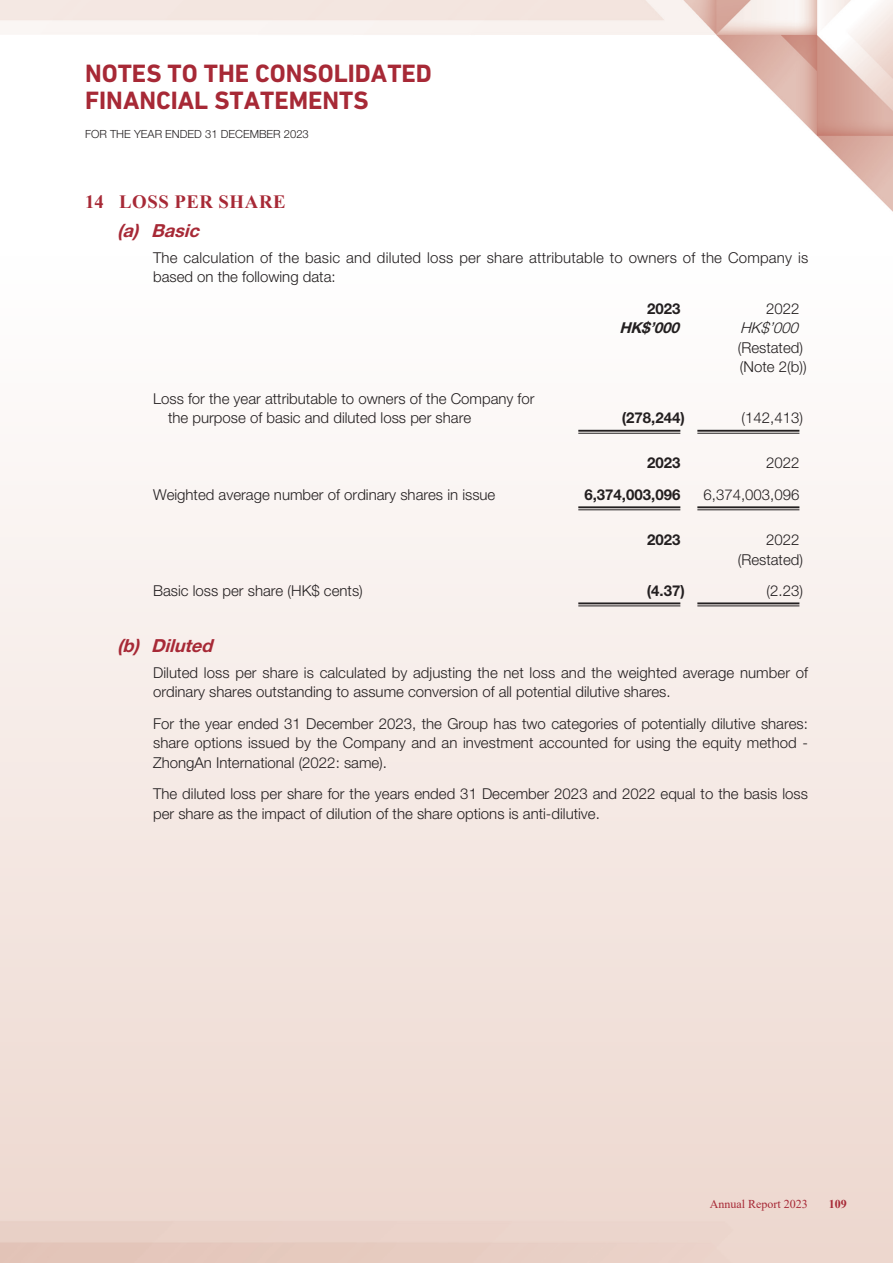
<style>
.page{position:relative;width:893px;height:1263px;background:#fff}
.page>*{position:absolute;margin:0;border:0;box-sizing:border-box;transform-origin:0 0}
.t1{font:700 25.5px/27px "DIN Next LT Pro";color:#a72936}
._3__標題{font:700 18.75px "Times New Roman";letter-spacing:.035em;color:#a72936}
._4__副標題{font:italic 700 18px "Helvetica Neue LT Std";color:#a72936}
._1__內文{font:300 15px/19.5px "Helvetica Neue LT Std";color:#231f20}
._1__內文-2{font:700 15px "Helvetica Neue LT Std";color:#231f20}
._1__內文-3{font:italic 700 15px "Helvetica Neue LT Std";color:#231f20}
._1__內文-4{font:italic 300 15px "Helvetica Neue LT Std";color:#231f20}
.t2{font:12px "Times New Roman";color:#a72936}
.t3{font:700 12px "Times New Roman";color:#a72936}
.t4{font:300 11.25px "Helvetica Neue LT Std";color:#231f20}
</style>
<div class="page">
<img style="left:1px;top:0;width:892px;height:212px">
<div style="left:1px;top:256px;width:892px;height:1007px;background:linear-gradient(to bottom,#fff,#ecd6cd)"></div>
<hr style="left:578px;top:430px;width:102px;height:2px;background:#231f20">
<hr style="left:578px;top:433px;width:102px;height:1px;background:#231f20">
<hr style="left:697px;top:430px;width:102px;height:2px;background:#231f20">
<hr style="left:697px;top:433px;width:102px;height:1px;background:#231f20">
<hr style="left:578px;top:506px;width:102px;height:2px;background:#231f20">
<hr style="left:578px;top:509px;width:102px;height:1px;background:#231f20">
<hr style="left:697px;top:506px;width:102px;height:2px;background:#231f20">
<hr style="left:697px;top:509px;width:102px;height:1px;background:#231f20">
<hr style="left:578px;top:602px;width:102px;height:2px;background:#231f20">
<hr style="left:578px;top:606px;width:102px;height:1px;background:#231f20">
<hr style="left:697px;top:602px;width:102px;height:2px;background:#231f20">
<hr style="left:697px;top:606px;width:102px;height:1px;background:#231f20">
<h1 class="t1" style="left:85px;top:60px;width:348px">NOTES TO THE CONSOLIDATED<br>FINANCIAL STATEMENTS</h1>
<p class="t4" style="left:85px;top:127px;width:225px">FOR THE YEAR ENDED 31 DECEMBER 2023</p>
<p class="_3__標題" style="left:85px;top:188px;width:202px">14 LOSS PER SHARE</p>
<p class="_4__副標題" style="left:117px;top:219px;width:89px">(a) Basic</p>
<p class="_1__內文" style="left:153px;top:247px;width:657px">The calculation of the basic and diluted loss per share attributable to owners of the Company is based on the following data:</p>
<p class="_1__內文-2" style="left:647px;top:299px;width:35px">2023</p>
<p class="_1__內文" style="left:766px;top:298px;width:35px">2022</p>
<p class="_1__內文-3" style="left:619px;top:319px;width:66px">HK$’000</p>
<p class="_1__內文-4" style="left:740px;top:319px;width:64px">HK$’000</p>
<p class="_1__內文" style="left:738px;top:337px;width:67px">(Restated)</p>
<p class="_1__內文" style="left:740px;top:357px;width:68px">(Note 2(b))</p>
<p class="_1__內文" style="left:153px;top:388px;width:383px">Loss for the year attributable to owners of the Company for</p>
<p class="_1__內文" style="left:168px;top:408px;width:305px">the purpose of basic and diluted loss per share</p>
<p class="_1__內文-2" style="left:622px;top:409px;width:65px">(278,244)</p>
<p class="_1__內文" style="left:742px;top:408px;width:63px">(142,413)</p>
<p class="_1__內文-2" style="left:647px;top:454px;width:35px">2023</p>
<p class="_1__內文" style="left:766px;top:453px;width:35px">2022</p>
<p class="_1__內文" style="left:153px;top:485px;width:344px">Weighted average number of ordinary shares in issue</p>
<p class="_1__內文-2" style="left:584px;top:485px;width:97px">6,374,003,096</p>
<p class="_1__內文" style="left:703px;top:485px;width:97px">6,374,003,096</p>
<p class="_1__內文-2" style="left:647px;top:530px;width:35px">2023</p>
<p class="_1__內文" style="left:766px;top:530px;width:35px">2022</p>
<p class="_1__內文" style="left:738px;top:549px;width:67px">(Restated)</p>
<p class="_1__內文" style="left:153px;top:581px;width:211px">Basic loss per share (HK$ cents)</p>
<p class="_1__內文-2" style="left:647px;top:581px;width:40px">(4.37)</p>
<p class="_1__內文" style="left:767px;top:581px;width:38px">(2.23)</p>
<p class="_4__副標題" style="left:117px;top:634px;width:102px">(b) Diluted</p>
<p class="_1__內文" style="left:153px;top:662px;width:656px">Diluted loss per share is calculated by adjusting the net loss and the weighted average number of ordinary shares outstanding to assume conversion of all potential dilutive shares.</p>
<p class="_1__內文" style="left:153px;top:713px;width:656px;text-align:justify">For the year ended 31 December 2023, the Group has two categories of potentially dilutive shares: share options issued by the Company and an investment accounted for using the equity method - ZhongAn International (2022: same).</p>
<p class="_1__內文" style="left:153px;top:784px;width:656px">The diluted loss per share for the years ended 31 December 2023 and 2022 equal to the basis loss per share as the impact of dilution of the share options is anti-dilutive.</p>
<p class="t2" style="left:710px;top:1196px;width:99px">Annual Report 2023</p>
<p class="t3" style="left:829px;top:1196px;width:19px">109</p>
</div>
